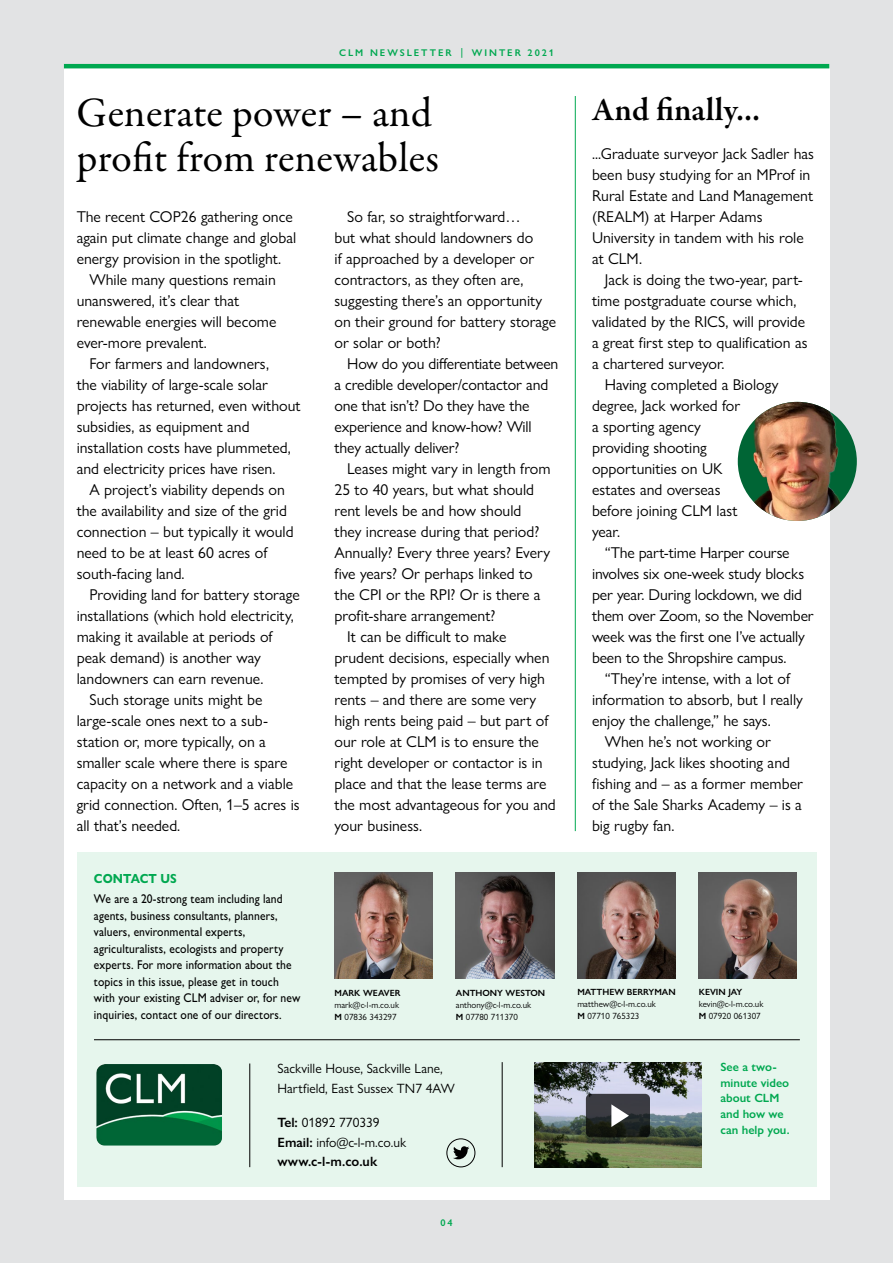
<style>
.page{position:relative;width:893px;height:1263px;background:#e2e3e4}
.page>*{position:absolute;margin:0;border:0;box-sizing:border-box;transform-origin:0 0}
.t1{font:42px/45px "Garamond Premr Pro";color:#000}
.t2{font:600 33px "Garamond Premr Pro";letter-spacing:.01em;color:#000}
.t3{font:15.75px/21px "Gill Sans Nova";color:#000}
.t4{font:13.5px/19.5px "Gill Sans Nova";color:#000}
.t5{font:700 13.2px "Gill Sans Nova";letter-spacing:.005em;color:#00a850;scale:.91 1}
.t6{font:500 12.75px/16.5px "Gill Sans Nova";letter-spacing:.01em;color:#000;scale:.91 1}
.t7{font:600 12px/15.8px "Gill Sans Nova";color:#00a850}
.t8{font:600 9.75px "Gill Sans Nova";letter-spacing:.2em;color:#00a850}
.t9{font:9px/12px "Gill Sans Nova";color:#000}
.t10{font:600 9px "Gill Sans Nova";color:#000}
.s1{font-weight:600}
</style>
<div class="page">
<div style="left:64px;top:64px;width:765px;height:1135px;background:#fff"></div>
<div style="left:77px;top:852px;width:739px;height:334px;background:#e6f6ed"></div>
<img style="left:456px;top:873px;width:98px;height:105px">
<img style="left:577px;top:873px;width:98px;height:105px">
<img style="left:699px;top:873px;width:98px;height:105px">
<img style="left:334px;top:873px;width:99px;height:105px">
<hr style="left:64px;top:64px;width:765px;height:4px;background:#00a850">
<div style="left:447px;top:1138px;width:28px;height:29px;border:1px solid #000;border-radius:50%"></div>
<svg style="left:453px;top:1146px;width:16px;height:13px"></svg>
<hr style="left:502px;top:1062px;width:1px;height:105px;background:#000">
<img style="left:534px;top:1062px;width:168px;height:105px">
<svg style="left:586px;top:1094px;width:64px;height:43px"></svg>
<svg style="left:611px;top:1104px;width:18px;height:23px"></svg>
<hr style="left:250px;top:1063px;width:1px;height:104px;background:#000">
<img style="left:96px;top:1064px;width:126px;height:81px">
<hr style="left:94px;top:1039px;width:706px;height:1px;background:#000">
<hr style="left:575px;top:96px;width:1px;height:735px;background:#00a850">
<img style="left:738px;top:402px;width:119px;height:119px;border-radius:60px">
<p class="t8" style="left:339px;top:47px;width:216px">CLM NEWSLETTER │ WINTER 2021</p>
<h1 class="t1" style="left:77px;top:92px;width:364px">Generate power – and profit from renewables</h1>
<p class="t3" style="left:334px;top:206px;width:223px;text-indent:13px">So far, so straightforward…<br>but what should landowners do<br>if approached by a developer or contractors, as they often are, suggesting there’s an opportunity on their ground for battery storage or solar or both?</p>
<p class="t3" style="left:334px;top:353px;width:225px;text-indent:13px">How do you differentiate between a credible developer/contactor and one that isn’t? Do they have the experience and know-how? Will they actually deliver?</p>
<p class="t3" style="left:347px;top:458px;width:205px">Leases might vary in length from</p>
<p class="t3" style="left:334px;top:479px;width:201px">25 to 40 years, but what should</p>
<p class="t3" style="left:334px;top:500px;width:188px">rent levels be and how should</p>
<p class="t3" style="left:334px;top:521px;width:206px">they increase during that period?</p>
<p class="t3" style="left:334px;top:542px;width:217px">Annually? Every three years? Every</p>
<p class="t3" style="left:334px;top:563px;width:200px">five years? Or perhaps linked to</p>
<p class="t3" style="left:334px;top:584px;width:208px">the CPI or the RPI? Or is there a</p>
<p class="t3" style="left:334px;top:605px;width:162px">profit-share arrangement?</p>
<p class="t3" style="left:347px;top:626px;width:161px">It can be difficult to make</p>
<p class="t3" style="left:334px;top:647px;width:216px">prudent decisions, especially when</p>
<p class="t3" style="left:334px;top:668px;width:212px">tempted by promises of very high</p>
<p class="t3" style="left:334px;top:689px;width:203px">rents – and there are some very</p>
<p class="t3" style="left:334px;top:710px;width:216px">high rents being paid – but part of</p>
<p class="t3" style="left:334px;top:731px;width:206px">our role at CLM is to ensure the</p>
<p class="t3" style="left:334px;top:752px;width:210px">right developer or contactor is in</p>
<p class="t3" style="left:334px;top:773px;width:213px">place and that the lease terms are</p>
<p class="t3" style="left:334px;top:794px;width:223px">the most advantageous for you and</p>
<p class="t3" style="left:334px;top:815px;width:89px">your business.</p>
<p class="t3" style="left:77px;top:206px;width:218px">The recent COP26 gathering once</p>
<p class="t3" style="left:77px;top:227px;width:221px">again put climate change and global</p>
<p class="t3" style="left:77px;top:248px;width:206px">energy provision in the spotlight.</p>
<p class="t3" style="left:89px;top:269px;width:188px">While many questions remain</p>
<p class="t3" style="left:77px;top:290px;width:164px">unanswered, it’s clear that</p>
<p class="t3" style="left:77px;top:311px;width:201px">renewable energies will become</p>
<p class="t3" style="left:77px;top:332px;width:132px">ever-more prevalent.</p>
<p class="t3" style="left:89px;top:353px;width:181px">For farmers and landowners,</p>
<p class="t3" style="left:77px;top:374px;width:193px">the viability of large-scale solar</p>
<p class="t3" style="left:77px;top:395px;width:225px">projects has returned, even without</p>
<p class="t3" style="left:77px;top:416px;width:174px">subsidies, as equipment and</p>
<p class="t3" style="left:77px;top:437px;width:216px">installation costs have plummeted,</p>
<p class="t3" style="left:77px;top:458px;width:200px">and electricity prices have risen.</p>
<p class="t3" style="left:89px;top:479px;width:197px">A project’s viability depends on</p>
<p class="t3" style="left:77px;top:500px;width:212px">the availability and size of the grid</p>
<p class="t3" style="left:77px;top:521px;width:218px">connection – but typically it would</p>
<p class="t3" style="left:77px;top:542px;width:192px">need to be at least 60 acres of</p>
<p class="t3" style="left:77px;top:563px;width:109px">south-facing land.</p>
<p class="t3" style="left:89px;top:584px;width:212px">Providing land for battery storage</p>
<p class="t3" style="left:77px;top:605px;width:219px">installations (which hold electricity,</p>
<p class="t3" style="left:77px;top:626px;width:197px">making it available at periods of</p>
<p class="t3" style="left:77px;top:647px;width:186px">peak demand) is another way</p>
<p class="t3" style="left:77px;top:668px;width:188px">landowners can earn revenue.</p>
<p class="t3" style="left:89px;top:689px;width:175px">Such storage units might be</p>
<p class="t3" style="left:77px;top:710px;width:193px">large-scale ones next to a sub-</p>
<p class="t3" style="left:77px;top:731px;width:191px">station or, more typically, on a</p>
<p class="t3" style="left:77px;top:752px;width:212px">smaller scale where there is spare</p>
<p class="t3" style="left:77px;top:773px;width:218px">capacity on a network and a viable</p>
<p class="t3" style="left:77px;top:794px;width:224px">grid connection. Often, 1–5 acres is</p>
<p class="t3" style="left:77px;top:815px;width:105px">all that’s needed.</p>
<p class="t5" style="left:94px;top:870px;width:93px">CONTACT US</p>
<p class="t6" style="left:94px;top:891px;width:228px">We are a 20-strong team including land agents, business consultants, planners, valuers, environmental experts, agriculturalists, ecologists and property experts. For more information about the topics in this issue, please get in touch with your existing CLM adviser or, for new inquiries, contact one of our directors.</p>
<p class="t10" style="left:334px;top:987px;width:68px">MARK WEAVER</p>
<p class="t9" style="left:334px;top:999px;width:66px">mark@c-l-m.co.uk<br><span class="s1">M</span> 07836 343297</p>
<p class="t10" style="left:456px;top:987px;width:91px">ANTHONY WESTON</p>
<p class="t9" style="left:456px;top:999px;width:77px">anthony@c-l-m.co.uk<br><span class="s1">M</span> 07780 711370</p>
<p class="t4" style="left:278px;top:1059px;width:179px">Sackville House, Sackville Lane,<br>Hartfield, East Sussex TN7 4AW</p>
<p class="t4" style="left:278px;top:1113px;width:130px"><span class="s1">Tel:</span> 01892 770339<br><span class="s1">Email:</span> info@c-l-m.co.uk <span class="s1">www.c-l-m.co.uk</span></p>
<h2 class="t2" style="left:592px;top:89px;width:170px">And finally...</h2>
<p class="t3" style="left:592px;top:143px;width:224px">...Graduate surveyor Jack Sadler has been busy studying for an MProf in<br>Rural Estate and Land Management (REALM) at Harper Adams<br>University in tandem with his role at CLM.</p>
<p class="t3" style="left:605px;top:269px;width:200px">Jack is doing the two-year, part-</p>
<p class="t3" style="left:592px;top:290px;width:206px">time postgraduate course which,</p>
<p class="t3" style="left:592px;top:311px;width:215px">validated by the RICS, will provide</p>
<p class="t3" style="left:592px;top:332px;width:217px">a great first step to qualification as</p>
<p class="t3" style="left:592px;top:353px;width:134px">a chartered surveyor.</p>
<p class="t3" style="left:605px;top:374px;width:175px">Having completed a Biology</p>
<p class="t3" style="left:592px;top:395px;width:150px">degree, Jack worked for</p>
<p class="t3" style="left:592px;top:416px;width:110px">a sporting agency</p>
<p class="t3" style="left:592px;top:437px;width:116px">providing shooting</p>
<p class="t3" style="left:592px;top:458px;width:132px">opportunities on UK</p>
<p class="t3" style="left:592px;top:479px;width:130px">estates and overseas</p>
<p class="t3" style="left:592px;top:500px;width:147px">before joining CLM last</p>
<p class="t3" style="left:592px;top:521px;width:30px">year.</p>
<p class="t3" style="left:605px;top:542px;width:186px">“The part-time Harper course</p>
<p class="t3" style="left:592px;top:563px;width:214px">involves six one-week study blocks</p>
<p class="t3" style="left:592px;top:584px;width:212px">per year. During lockdown, we did</p>
<p class="t3" style="left:592px;top:605px;width:223px">them over Zoom, so the November</p>
<p class="t3" style="left:592px;top:626px;width:214px">week was the first one I’ve actually</p>
<p class="t3" style="left:592px;top:647px;width:196px">been to the Shropshire campus.</p>
<p class="t3" style="left:605px;top:668px;width:187px">“They’re intense, with a lot of</p>
<p class="t3" style="left:592px;top:689px;width:212px">information to absorb, but I really</p>
<p class="t3" style="left:592px;top:710px;width:180px">enjoy the challenge,” he says.</p>
<p class="t3" style="left:605px;top:731px;width:168px">When he’s not working or</p>
<p class="t3" style="left:592px;top:752px;width:200px">studying, Jack likes shooting and</p>
<p class="t3" style="left:592px;top:773px;width:212px">fishing and – as a former member</p>
<p class="t3" style="left:592px;top:794px;width:211px">of the Sale Sharks Academy – is a</p>
<p class="t3" style="left:592px;top:815px;width:84px">big rugby fan.</p>
<p class="t10" style="left:577px;top:986px;width:100px">MATTHEW BERRYMAN</p>
<p class="t9" style="left:577px;top:998px;width:80px">matthew@c-l-m.co.uk<br><span class="s1">M</span> 07710 765323</p>
<p class="t10" style="left:699px;top:986px;width:45px">KEVIN JAY</p>
<p class="t9" style="left:699px;top:998px;width:66px">kevin@c-l-m.co.uk<br><span class="s1">M</span> 07920 061307</p>
<p class="t7" style="left:720px;top:1059px;width:71px">See a two&shy;minute video about CLM and how we can help you.</p>
<p class="t8" style="left:440px;top:1216px;width:14px">04</p>
</div>
